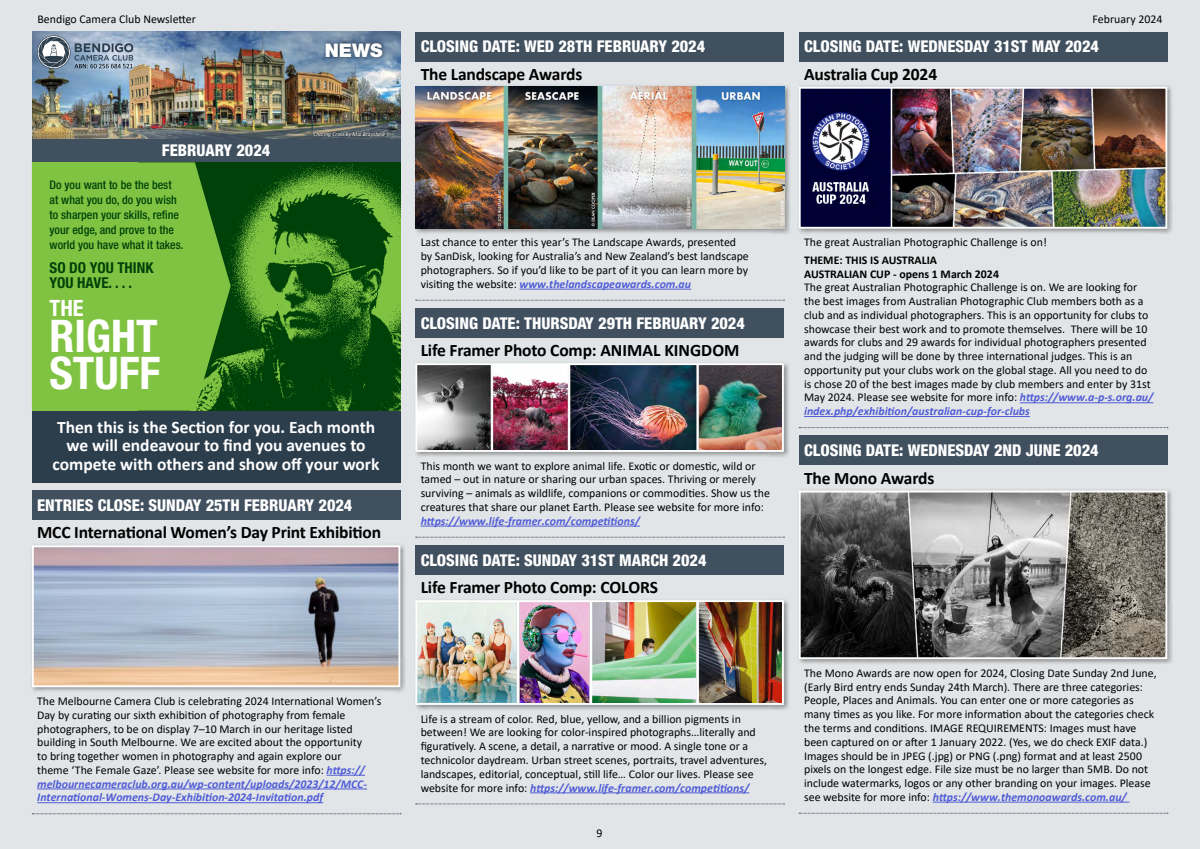
<style>
.page{position:relative;width:1200px;height:849px;background:#fff}
.page>*{position:absolute;margin:0;border:0;box-sizing:border-box;transform-origin:0 0}
.t1{font:700 condensed 45px/36.2px "Helvetica Neue LT Std";color:#fff}
.t2{font:700 condensed 22.5px "Helvetica Neue LT Std";color:#fff}
.t3{font:900 18.75px "Helvetica Neue LT Std";color:#fff}
.t4{font:700 17.5px "Calibri";letter-spacing:-.01em;color:#000}
.t5{font:700 17.5px/18.8px "Calibri";color:#fff;text-align:center}
.t6{font:800 condensed 16.25px "Helvetica Neue LT Std";color:#fff}
.t7{font:700 condensed 15px/15px "Helvetica Neue LT Std";color:#004109}
.t8{font:11.88px/13.8px "Calibri";color:#000}
.t9{font:500 condensed 11.88px/15px "Helvetica Neue LT Std";color:#004109}
.t10{font:700 11.88px/13.8px "Calibri";color:#000}
.t11{font:italic 700 11.88px "Calibri";color:#4f5cd6}
.t12{font:italic 5.62px "Calibri";color:#fff}
.s1{font-family:"Gotham";font-style:normal}
.s2{font-weight:700;font-style:italic;color:#4f5cd6}
</style>
<div class="page">
<div style="left:0;top:0;width:1200px;height:848px;background:#e2e5e7"></div>
<div style="left:32px;top:138px;width:368px;height:25px;background:#41505f"></div>
<img style="left:32px;top:32px;width:368px;height:106px">
<svg style="left:322px;top:40px;width:64px;height:21px"></svg>
<svg style="left:37px;top:35px;width:96px;height:34px;background:#8899ab"></svg>
<svg style="left:312px;top:130px;width:81px;height:8px"></svg>
<div style="left:799px;top:32px;width:368px;height:29px;background:#41505f"></div>
<svg style="left:799px;top:427px;width:369px;height:1px"></svg>
<div style="left:797px;top:84px;width:376px;height:150px;background:#000;opacity:.35"></div>
<img style="left:798px;top:86px;width:370px;height:143px">
<hr style="left:1020px;top:402px;width:133px;height:1px;background:#4f5cd6">
<hr style="left:804px;top:416px;width:226px;height:1px;background:#4f5cd6">
<div style="left:799px;top:435px;width:368px;height:30px;background:#41505f"></div>
<svg style="left:799px;top:812px;width:369px;height:1px"></svg>
<div style="left:797px;top:488px;width:376px;height:176px;background:#000;opacity:.35"></div>
<svg style="left:798px;top:489px;width:370px;height:170px;background:#71706d"></svg>
<hr style="left:933px;top:801px;width:197px;height:1px;background:#4f5cd6">
<div style="left:415px;top:32px;width:369px;height:29px;background:#41505f"></div>
<svg style="left:416px;top:300px;width:369px;height:1px"></svg>
<div style="left:413px;top:84px;width:377px;height:150px;background:#000;opacity:.35"></div>
<img style="left:415px;top:87px;width:370px;height:141px">
<hr style="left:520px;top:288px;width:171px;height:1px;background:#4f5cd6">
<div style="left:415px;top:308px;width:369px;height:29px;background:#41505f"></div>
<svg style="left:416px;top:536px;width:369px;height:1px"></svg>
<div style="left:413px;top:360px;width:377px;height:97px;background:#000;opacity:.35"></div>
<img style="left:414px;top:362px;width:371px;height:90px">
<hr style="left:421px;top:525px;width:219px;height:1px;background:#4f5cd6">
<div style="left:415px;top:545px;width:369px;height:29px;background:#41505f"></div>
<svg style="left:416px;top:803px;width:369px;height:1px"></svg>
<div style="left:413px;top:597px;width:377px;height:113px;background:#000;opacity:.35"></div>
<img style="left:414px;top:599px;width:371px;height:106px">
<hr style="left:530px;top:792px;width:219px;height:1px;background:#4f5cd6">
<div style="left:32px;top:410px;width:368px;height:72px;background:#2c3d4c"></div>
<img style="left:231px;top:162px;width:169px;height:248px">
<svg style="left:32px;top:162px;width:199px;height:248px;background:#76b83d"></svg>
<div style="left:32px;top:490px;width:368px;height:29px;background:#41505f"></div>
<svg style="left:32px;top:813px;width:369px;height:1px"></svg>
<div style="left:30px;top:542px;width:376px;height:150px;background:#000;opacity:.35"></div>
<svg style="left:31px;top:544px;width:370px;height:143px;background:#b4b5bf"></svg>
<hr style="left:327px;top:774px;width:38px;height:1px;background:#4f5cd6">
<hr style="left:37px;top:788px;width:330px;height:1px;background:#4f5cd6">
<hr style="left:37px;top:802px;width:286px;height:1px;background:#4f5cd6">
<p class="t8" style="left:38px;top:12px;width:160px">Bendigo Camera Club Newsletter</p>
<p class="t8" style="left:1093px;top:12px;width:71px">February 2024</p>
<h3 class="t3" style="left:325px;top:39px;width:59px">NEWS</h3>
<h3 class="t6" style="left:421px;top:37px;width:286px">CLOSING DATE: WED 28TH FEBRUARY 2024</h3>
<h3 class="t4" style="left:421px;top:61px;width:163px">The Landscape Awards</h3>
<h3 class="t6" style="left:804px;top:37px;width:296px">CLOSING DATE: WEDNESDAY 31ST MAY 2024</h3>
<h3 class="t4" style="left:804px;top:61px;width:135px">Australia Cup 2024</h3>
<h3 class="t6" style="left:162px;top:140px;width:110px">FEBRUARY 2024</h3>
<p class="t12" style="left:313px;top:130px;width:79px">Charing Cross by Mal Brayshaw <span class="s1">©</span></p>
<p class="t9" style="left:50px;top:177px;width:136px">Do you want to be the best<br>at what you do, do you wish to sharpen your skills, refine your edge, and prove to the world you have what it takes.</p>
<p class="t7" style="left:50px;top:259px;width:105px">SO DO YOU THINK<br>YOU HAVE. . . .</p>
<h2 class="t2" style="left:50px;top:294px;width:36px">THE</h2>
<h1 class="t1" style="left:50px;top:317px;width:112px">RIGHT<br>STUFF</h1>
<h3 class="t5" style="left:53px;top:417px;width:328px">Then this is the Section for you. Each month we will endeavour to find you avenues to compete with others and show off your work</h3>
<h3 class="t6" style="left:37px;top:495px;width:317px">ENTRIES CLOSE: SUNDAY 25TH FEBRUARY 2024</h3>
<h3 class="t4" style="left:37px;top:520px;width:346px">MCC International Women’s Day Print Exhibition</h3>
<p class="t8" style="left:421px;top:235px;width:330px">Last chance to enter this year’s The Landscape Awards, presented by SanDisk, looking for Australia’s and New Zealand’s best landscape photographers. So if you’d like to be part of it you can learn more by visiting the website: <span class="s2">www.thelandscapeawards.com.au</span></p>
<h3 class="t6" style="left:421px;top:313px;width:326px">CLOSING DATE: THURSDAY 29TH FEBRUARY 2024</h3>
<h3 class="t4" style="left:421px;top:338px;width:320px">Life Framer Photo Comp: ANIMAL KINGDOM</h3>
<p class="t8" style="left:421px;top:458px;width:351px">This month we want to explore animal life. Exotic or domestic, wild or tamed – out in nature or sharing our urban spaces. Thriving or merely surviving – animals as wildlife, companions or commodities. Show us the creatures that share our planet Earth. Please see website for more info:</p>
<p class="t11" style="left:421px;top:512px;width:221px">https://www.life-framer.com/competitions/</p>
<h3 class="t6" style="left:421px;top:549px;width:287px">CLOSING DATE: SUNDAY 31ST MARCH 2024</h3>
<h3 class="t4" style="left:421px;top:574px;width:239px">Life Framer Photo Comp: COLORS</h3>
<p class="t8" style="left:37px;top:693px;width:346px">The Melbourne Camera Club is celebrating 2024 International Women’s Day by curating our sixth exhibition of photography from female photographers, to be on display 7–10 March in our heritage listed building in South Melbourne. We are excited about the opportunity<br>to bring together women in photography and again explore our<br>theme ‘The Female Gaze’. Please see website for more info: <span class="s2">https:// melbournecameraclub.org.au/wp-content/uploads/2023/12/MCC-International-Womens-Day-Exhibition-2024-Invitation.pdf</span></p>
<p class="t8" style="left:421px;top:711px;width:348px">Life is a stream of color. Red, blue, yellow, and a billion pigments in between! We are looking for color-inspired photographs…literally and figuratively. A scene, a detail, a narrative or mood. A single tone or a technicolor daydream. Urban street scenes, portraits, travel adventures, landscapes, editorial, conceptual, still life… Color our lives. Please see website for more info: <span class="s2">https://www.life-framer.com/competitions/</span></p>
<p class="t8" style="left:597px;top:825px;width:8px">9</p>
<p class="t8" style="left:804px;top:235px;width:244px">The great Australian Photographic Challenge is on!</p>
<p class="t10" style="left:804px;top:253px;width:196px">THEME: THIS IS AUSTRALIA<br>AUSTRALIAN CUP - opens 1 March 2024</p>
<p class="t8" style="left:804px;top:280px;width:351px">The great Australian Photographic Challenge is on. We are looking for the best images from Australian Photographic Club members both as a club and as individual photographers. This is an opportunity for clubs to showcase their best work and to promote themselves. There will be 10 awards for clubs and 29 awards for individual photographers presented and the judging will be done by three international judges. This is an opportunity put your clubs work on the global stage. All you need to do is chose 20 of the best images made by club members and enter by 31st May 2024. Please see website for more info: <span class="s2">https://www.a-p-s.org.au/ index.php/exhibition/australian-cup-for-clubs</span></p>
<h3 class="t6" style="left:804px;top:440px;width:296px">CLOSING DATE: WEDNESDAY 2ND JUNE 2024</h3>
<h3 class="t4" style="left:804px;top:465px;width:132px">The Mono Awards</h3>
<p class="t8" style="left:804px;top:665px;width:354px">The Mono Awards are now open for 2024, Closing Date Sunday 2nd June, (Early Bird entry ends Sunday 24th March). There are three categories:<br>People, Places and Animals. You can enter one or more categories as many times as you like. For more information about the categories check the terms and conditions. IMAGE REQUIREMENTS: Images must have been captured on or after 1 January 2022. (Yes, we do check EXIF data.)<br>Images should be in JPEG (.jpg) or PNG (.png) format and at least 2500 pixels on the longest edge. File size must be no larger than 5MB. Do not include watermarks, logos or any other branding on your images. Please see website for more info: <span class="s2">https://www.themonoawards.com.au/</span></p>
</div>
